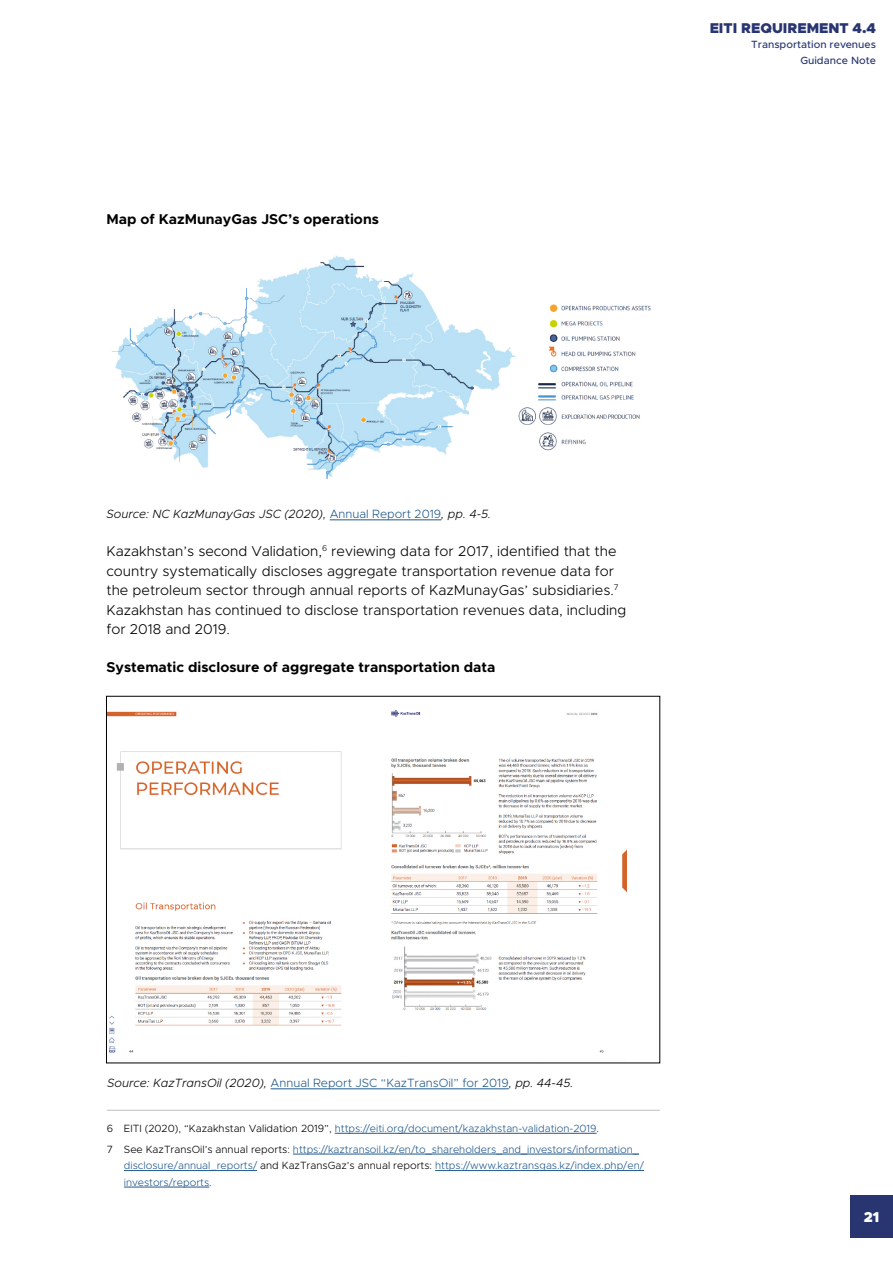
<style>
.page{position:relative;width:893px;height:1263px;background:#fff}
.page>*{position:absolute;margin:0;border:0;box-sizing:border-box;transform-origin:0 0}
.t1{font:900 14.4px "Metropolis";color:#fff}
.t2{font:300 14.25px/19.5px "Metropolis";color:#000}
.t3{font:700 14.25px "Metropolis";color:#000}
.t4{font:900 14.25px "Metropolis";color:#283571}
.t5{font:italic 300 12px "Metropolis";color:#000}
.t6{font:300 10.5px/20.7px "Metropolis";color:#235a8d}
.t7{font:500 10.5px/15.8px "Metropolis";color:#283571;text-align:right}
.s1{font-style:normal;color:#235a8d}
.s2{color:#000}
</style>
<div class="page">
<div style="left:850px;top:1195px;width:43px;height:42px;background:#283571"></div>
<hr style="left:330px;top:520px;width:111px;height:1px;background:#235a8d">
<img style="left:112px;top:255px;width:539px;height:224px">
<img style="left:108px;top:710px;width:519px;height:344px">
<hr style="left:271px;top:1088px;width:238px;height:1px;background:#235a8d">
<hr style="left:107px;top:1110px;width:553px;height:1px;background:#bcbec0">
<hr style="left:335px;top:1133px;width:262px;height:1px;background:#235a8d">
<hr style="left:293px;top:1154px;width:346px;height:1px;background:#235a8d">
<hr style="left:124px;top:1170px;width:133px;height:1px;background:#235a8d">
<hr style="left:435px;top:1170px;width:209px;height:1px;background:#235a8d">
<hr style="left:124px;top:1187px;width:85px;height:1px;background:#235a8d">
<h2 class="t3" style="left:106px;top:210px;width:274px">Map of KazMunayGas JSC’s operations</h2>
<h2 class="t4" style="left:710px;top:19px;width:168px">EITI REQUIREMENT 4.4</h2>
<p class="t7" style="left:751px;top:37px;width:126px">Transportation revenues<br>Guidance Note</p>
<p class="t5" style="left:106px;top:507px;width:386px">Source: NC KazMunayGas JSC (2020), <span class="s1">Annual Report 2019</span>, pp. 4-5.</p>
<p class="t2" style="left:106px;top:541px;width:521px">Kazakhstan’s second Validation,<sup>6</sup> reviewing data for 2017, identified that the country systematically discloses aggregate transportation revenue data for the petroleum sector through annual reports of KazMunayGas’ subsidiaries.<sup>7<br></sup>Kazakhstan has continued to disclose transportation revenues data, including for 2018 and 2019.</p>
<h2 class="t3" style="left:106px;top:658px;width:390px">Systematic disclosure of aggregate transportation data</h2>
<p class="t5" style="left:107px;top:1076px;width:468px">Source: KazTransOil (2020), <span class="s1">Annual Report JSC “KazTransOil” for 2019</span>, pp. 44-45.</p>
<p class="t6" style="left:107px;top:1118px;width:533px"><span class="s2">6 EITI (2020), “Kazakhstan Validation 2019”,</span> https://eiti.org/document/kazakhstan-validation-2019<span class="s2">.<br>7 See KazTransOil’s annual reports:</span> https://kaztransoil.kz/en/to_shareholders_and_investors/information_</p>
<p class="t6" style="left:124px;top:1157px;width:522px;line-height:16.5px">disclosure/annual_reports/ <span class="s2">and KazTransGaz’s annual reports:</span> https://www.kaztransgas.kz/index.php/en/ investors/reports<span class="s2">.</span></p>
<h1 class="t1" style="left:864px;top:1208px;width:17px">21</h1>
</div>
